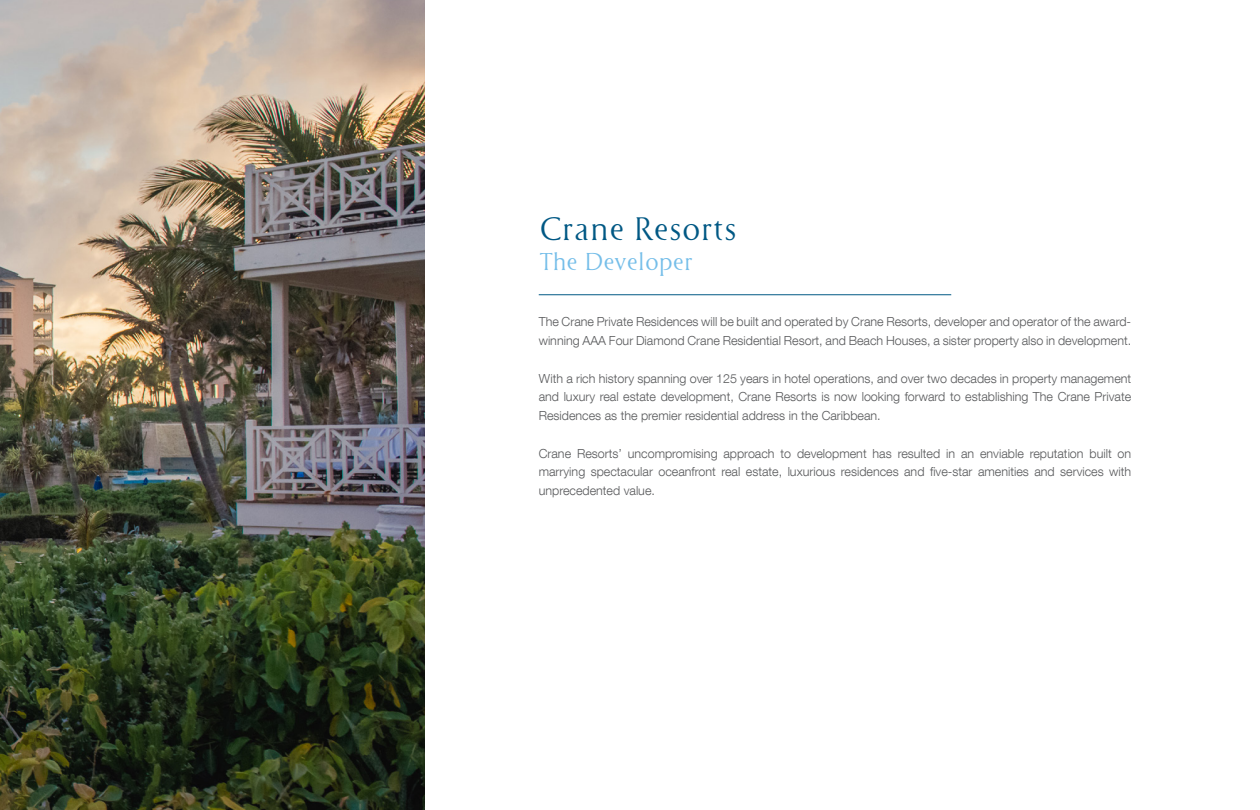
<style>
.page{position:relative;width:1260px;height:810px;background:#fff}
.page>*{position:absolute;margin:0;border:0;box-sizing:border-box;transform-origin:0 0}
.t1{font:30px "Cyan";color:#005884}
.t2{font:22.5px "Cyan";color:#75bee9}
.t3{font:300 12.5px/18.8px "Helvetica Neue LT Com";color:#58595b;text-align:justify}
</style>
<div class="page">
<img style="left:0;top:0;width:425px;height:810px">
<hr style="left:539px;top:295px;width:412px;height:1px;background:#005884">
<h1 class="t1" style="left:539px;top:210px;width:200px">Crane Resorts</h1>
<h2 class="t2" style="left:539px;top:247px;width:156px">The Developer</h2>
<p class="t3" style="left:539px;top:312px;width:594px">The Crane Private Residences will be built and operated by Crane Resorts, developer and operator of the award&shy;winning AAA Four Diamond Crane Residential Resort, and Beach Houses, a sister property also in development.</p>
<p class="t3" style="left:539px;top:368px;width:594px">With a rich history spanning over 125 years in hotel operations, and over two decades in property management and luxury real estate development, Crane Resorts is now looking forward to establishing The Crane Private Residences as the premier residential address in the Caribbean.</p>
<p class="t3" style="left:539px;top:443px;width:594px">Crane Resorts’ uncompromising approach to development has resulted in an enviable reputation built on marrying spectacular oceanfront real estate, luxurious residences and five-star amenities and services with unprecedented value.</p>
</div>
